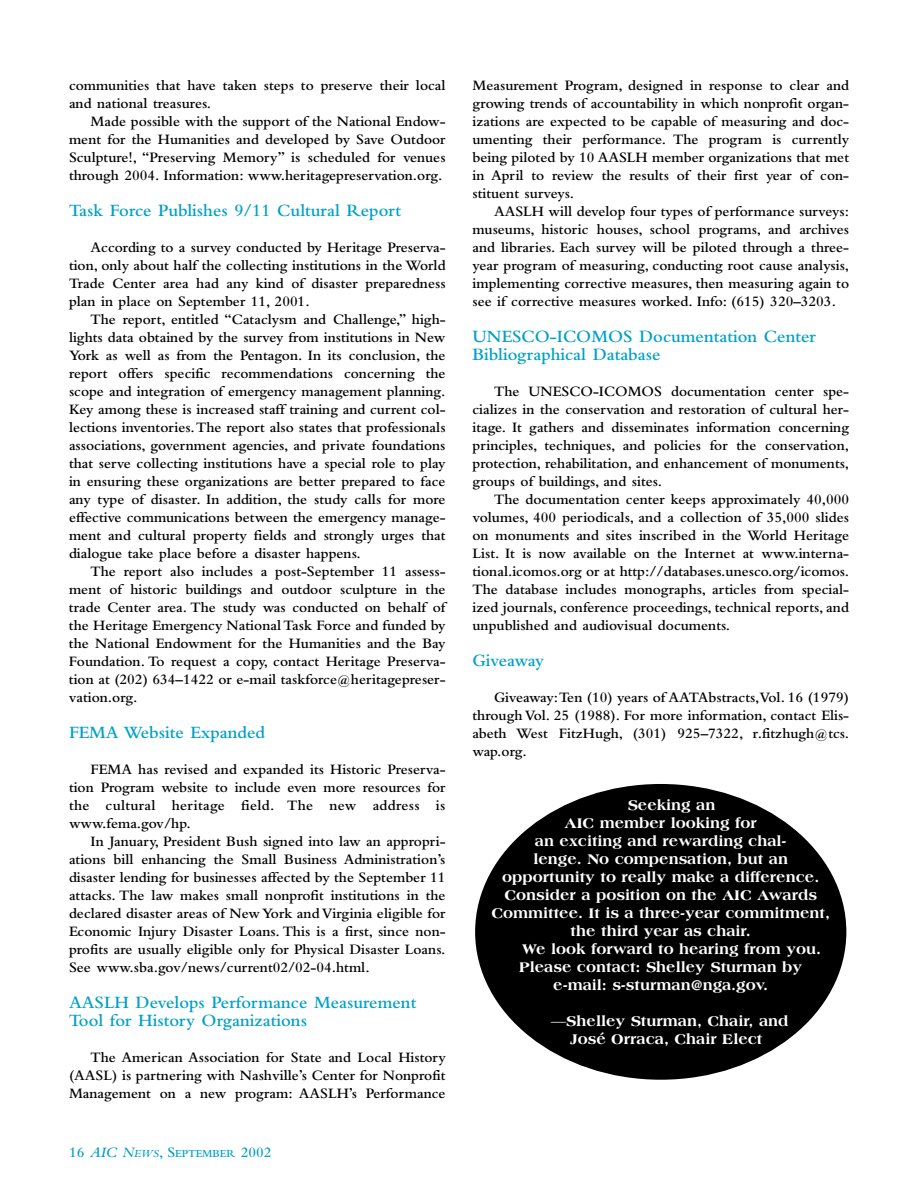
<style>
.page{position:relative;width:918px;height:1188px;background:#fff}
.page>*{position:absolute;margin:0;border:0;box-sizing:border-box;transform-origin:0 0}
.t1{font:600 18px/18px "Bembo";color:#02a0c6}
.t2{font:600 18px "Bembo";letter-spacing:-.03em;color:#02a0c6}
.t3{font:600 15px/18px "Bembo";color:#000;text-align:justify}
.t4{font:800 15px/18px "Americana";color:#fff;text-align:center}
.t5{font:600 15px "Bembo";color:#02a0c6}
.s1{font-style:italic}
.s2{font-style:italic;font-size:11.25px}
.s3{font-size:11.25px}
.s4{font-family:"Bembo";font-weight:400;font-style:italic}
</style>
<div class="page">
<div style="left:475px;top:784px;width:371px;height:296px;background:#000;border-radius:50%"></div>
<p class="t3" style="left:69px;top:78px;width:378px">communities that have taken steps to preserve their local and national treasures.</p>
<p class="t3" style="left:69px;top:114px;width:378px;text-indent:22px">Made possible with the support of the National Endow&shy;ment for the Humanities and developed by Save Outdoor Sculpture!, “Preserving Memory” is scheduled for venues through 2004. Information: www.heritagepreservation.org.</p>
<p class="t1" style="left:69px;top:203px;width:334px">Task Force Publishes 9/11 Cultural Report</p>
<p class="t3" style="left:69px;top:240px;width:378px;text-indent:22px">According to a survey conducted by Heritage Preserva&shy;tion, only about half the collecting institutions in the World Trade Center area had any kind of disaster preparedness plan in place on September 11, 2001.</p>
<p class="t3" style="left:69px;top:312px;width:378px;text-indent:22px">The report, entitled “Cataclysm and Challenge,” high&shy;lights data obtained by the survey from institutions in New York as well as from the Pentagon. In its conclusion, the report offers specific recommendations concerning the scope and integration of emergency management planning.<br>Key among these is increased staff training and current col&shy;lections inventories.The report also states that professionals associations, government agencies, and private foundations that serve collecting institutions have a special role to play in ensuring these organizations are better prepared to face any type of disaster. In addition, the study calls for more effective communications between the emergency manage&shy;ment and cultural property fields and strongly urges that dialogue take place before a disaster happens.</p>
<p class="t3" style="left:69px;top:564px;width:378px;text-indent:22px">The report also includes a post-September 11 assess&shy;ment of historic buildings and outdoor sculpture in the trade Center area. The study was conducted on behalf of the Heritage Emergency National Task Force and funded by the National Endowment for the Humanities and the Bay Foundation. To request a copy, contact Heritage Preserva&shy;tion at (202) 634–1422 or e-mail taskforce@heritagepreser&shy;vation.org.</p>
<p class="t1" style="left:69px;top:725px;width:198px">FEMA Website Expanded</p>
<p class="t3" style="left:69px;top:762px;width:378px;text-indent:22px">FEMA has revised and expanded its Historic Preserva&shy;tion Program website to include even more resources for the cultural heritage field. The new address is www.fema.gov/hp.</p>
<p class="t3" style="left:69px;top:834px;width:378px;text-indent:22px">In January, President Bush signed into law an appropri&shy;ations bill enhancing the Small Business Administration’s disaster lending for businesses affected by the September 11 attacks. The law makes small nonprofit institutions in the declared disaster areas of New York and Virginia eligible for Economic Injury Disaster Loans. This is a first, since non&shy;profits are usually eligible only for Physical Disaster Loans.<br>See www.sba.gov/news/current02/02-04.html.</p>
<p class="t1" style="left:69px;top:995px;width:349px">AASLH Develops Performance Measurement<br>Tool for History Organizations</p>
<p class="t3" style="left:69px;top:1050px;width:378px;text-indent:22px">The American Association for State and Local History (AASL) is partnering with Nashville’s Center for Nonprofit Management on a new program: AASLH’s Performance</p>
<p class="t5" style="left:69px;top:1147px;width:204px">16 <span class="s1">AIC N</span><span class="s2">EWS</span>, S<span class="s3">EPTEMBER</span> 2002</p>
<p class="t3" style="left:472px;top:78px;width:378px">Measurement Program, designed in response to clear and growing trends of accountability in which nonprofit organ&shy;izations are expected to be capable of measuring and doc&shy;umenting their performance. The program is currently being piloted by 10 AASLH member organizations that met in April to review the results of their first year of con&shy;stituent surveys.</p>
<p class="t3" style="left:472px;top:204px;width:378px;text-indent:22px">AASLH will develop four types of performance surveys: museums, historic houses, school programs, and archives and libraries. Each survey will be piloted through a three&shy;year program of measuring, conducting root cause analysis, implementing corrective measures, then measuring again to see if corrective measures worked. Info: (615) 320–3203.</p>
<p class="t1" style="left:472px;top:329px;width:345px">UNESCO-ICOMOS Documentation Center<br>Bibliographical Database</p>
<p class="t3" style="left:472px;top:384px;width:378px;text-indent:22px">The UNESCO-ICOMOS documentation center spe&shy;cializes in the conservation and restoration of cultural her&shy;itage. It gathers and disseminates information concerning principles, techniques, and policies for the conservation, protection, rehabilitation, and enhancement of monuments, groups of buildings, and sites.</p>
<p class="t3" style="left:472px;top:492px;width:378px;text-indent:22px">The documentation center keeps approximately 40,000 volumes, 400 periodicals, and a collection of 35,000 slides on monuments and sites inscribed in the World Heritage List. It is now available on the Internet at www.interna&shy;tional.icomos.org or at http://databases.unesco.org/icomos.<br>The database includes monographs, articles from special&shy;ized journals, conference proceedings, technical reports, and unpublished and audiovisual documents.</p>
<p class="t2" style="left:472px;top:654px;width:73px">Giveaway</p>
<p class="t3" style="left:472px;top:690px;width:378px;text-indent:22px">Giveaway:Ten (10) years of AATAbstracts,Vol. 16 (1979) through Vol. 25 (1988). For more information, contact Elis&shy;abeth West FitzHugh, (301) 925–7322, r.fitzhugh@tcs. wap.org.</p>
<p class="t4" style="left:628px;top:797px;width:89px">Seeking an</p>
<p class="t4" style="left:565px;top:815px;width:194px">AIC member looking for</p>
<p class="t4" style="left:535px;top:833px;width:253px">an exciting and rewarding chal-</p>
<p class="t4" style="left:534px;top:851px;width:256px">lenge. No compensation, but an</p>
<p class="t4" style="left:502px;top:869px;width:319px">opportunity to really make a difference.</p>
<p class="t4" style="left:505px;top:887px;width:314px">Consider a position on the AIC Awards</p>
<p class="t4" style="left:492px;top:905px;width:340px">Committee. It is a three-year commitment,</p>
<p class="t4" style="left:571px;top:923px;width:182px">the third year as chair.</p>
<p class="t4" style="left:522px;top:941px;width:301px">We look forward to hearing from you.</p>
<p class="t4" style="left:519px;top:959px;width:285px">Please contact: Shelley Sturman by</p>
<p class="t4" style="left:553px;top:977px;width:216px">e-mail: s-sturman@nga.gov.</p>
<p class="t4" style="left:551px;top:1013px;width:239px"><span class="s4">—</span>Shelley Sturman, Chair, and<br>José Orraca, Chair Elect</p>
</div>
